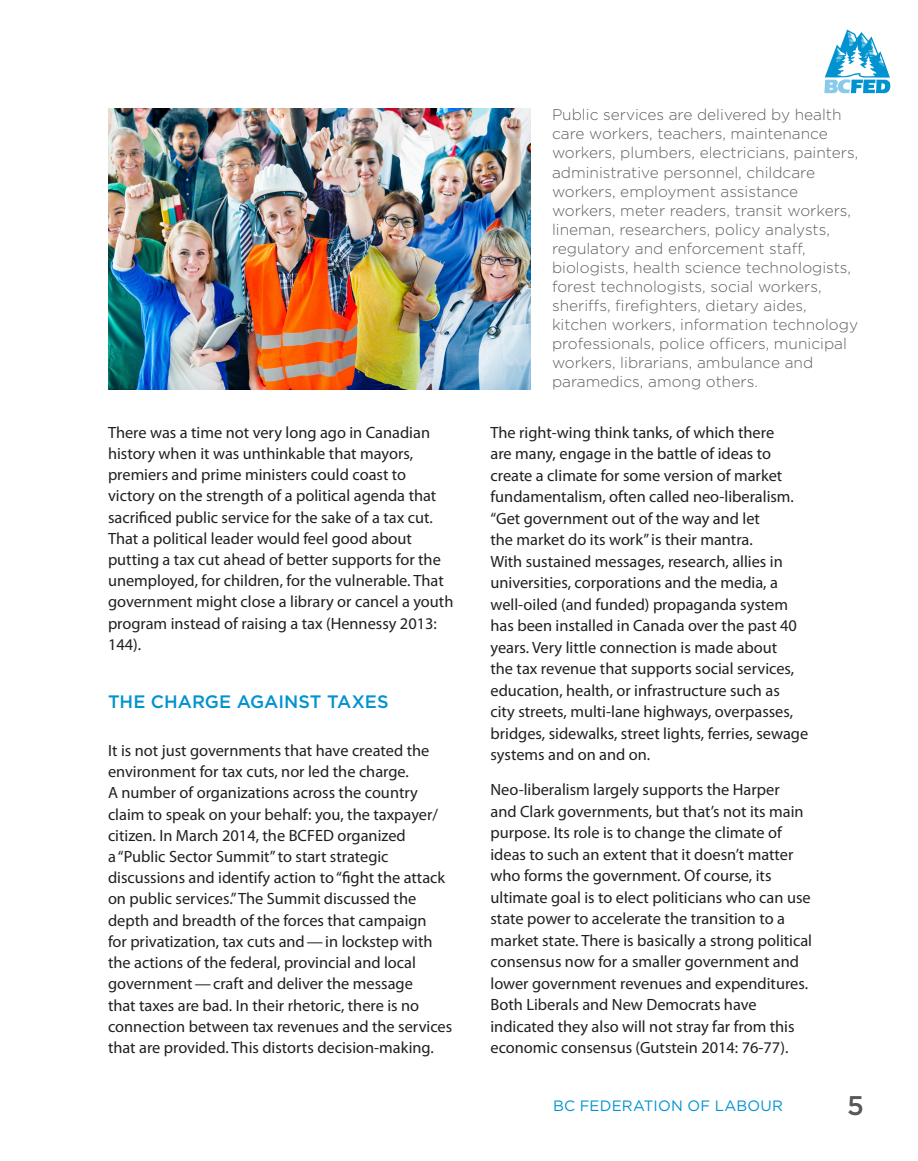
<style>
.page{position:relative;width:918px;height:1161px;background:#fff}
.page>*{position:absolute;margin:0;border:0;box-sizing:border-box;transform-origin:0 0}
.t1{font:500 27px "Gotham";color:#57585a}
.t2{font:500 18px "Gotham";color:#0093d0}
.t3{font:16.35px/21.5px "Myriad Pro";color:#231f20}
.t4{font:300 15.45px/19px "Gotham";color:#5f5f62}
.t5{font:15px "Gotham";letter-spacing:.01em;color:#0093d0}
</style>
<div class="page">
<svg style="left:824px;top:30px;width:67px;height:64px"></svg>
<img style="left:108px;top:108px;width:423px;height:281px">
<p class="t3" style="left:108px;top:421px;width:347px">There was a time not very long ago in Canadian history when it was unthinkable that mayors, premiers and prime ministers could coast to victory on the strength of a political agenda that sacrificed public service for the sake of a tax cut.<br>That a political leader would feel good about putting a tax cut ahead of better supports for the unemployed, for children, for the vulnerable. That government might close a library or cancel a youth program instead of raising a tax (Hennessy 2013:<br>144).</p>
<p class="t2" style="left:108px;top:690px;width:282px">THE CHARGE AGAINST TAXES</p>
<p class="t3" style="left:108px;top:740px;width:346px">It is not just governments that have created the environment for tax cuts, nor led the charge.<br>A number of organizations across the country claim to speak on your behalf: you, the taxpayer/ citizen. In March 2014, the BCFED organized<br>a “Public Sector Summit” to start strategic discussions and identify action to “fight the attack on public services.” The Summit discussed the depth and breadth of the forces that campaign<br>for privatization, tax cuts and—in lockstep with the actions of the federal, provincial and local government—craft and deliver the message<br>that taxes are bad. In their rhetoric, there is no connection between tax revenues and the services that are provided. This distorts decision-making.</p>
<p class="t4" style="left:552px;top:105px;width:308px">Public services are delivered by health care workers, teachers, maintenance workers, plumbers, electricians, painters, administrative personnel, childcare workers, employment assistance workers, meter readers, transit workers, lineman, researchers, policy analysts, regulatory and enforcement staff, biologists, health science technologists, forest technologists, social workers, sheriffs, firefighters, dietary aides, kitchen workers, information technology professionals, police officers, municipal workers, librarians, ambulance and paramedics, among others.</p>
<p class="t3" style="left:490px;top:421px;width:319px">The right-wing think tanks, of which there<br>are many, engage in the battle of ideas to create a climate for some version of market fundamentalism, often called neo-liberalism. “Get government out of the way and let<br>the market do its work” is their mantra.<br>With sustained messages, research, allies in universities, corporations and the media, a well-oiled (and funded) propaganda system has been installed in Canada over the past 40 years. Very little connection is made about<br>the tax revenue that supports social services, education, health, or infrastructure such as city streets, multi-lane highways, overpasses, bridges, sidewalks, street lights, ferries, sewage systems and on and on.</p>
<p class="t3" style="left:490px;top:779px;width:323px">Neo-liberalism largely supports the Harper<br>and Clark governments, but that’s not its main purpose. Its role is to change the climate of ideas to such an extent that it doesn’t matter who forms the government. Of course, its ultimate goal is to elect politicians who can use state power to accelerate the transition to a market state. There is basically a strong political consensus now for a smaller government and lower government revenues and expenditures.<br>Both Liberals and New Democrats have indicated they also will not stray far from this economic consensus (Gutstein 2014: 76-77).</p>
<p class="t5" style="left:553px;top:1097px;width:231px">BC FEDERATION OF LABOUR</p>
<h1 class="t1" style="left:847px;top:1088px;width:18px">5</h1>
</div>
